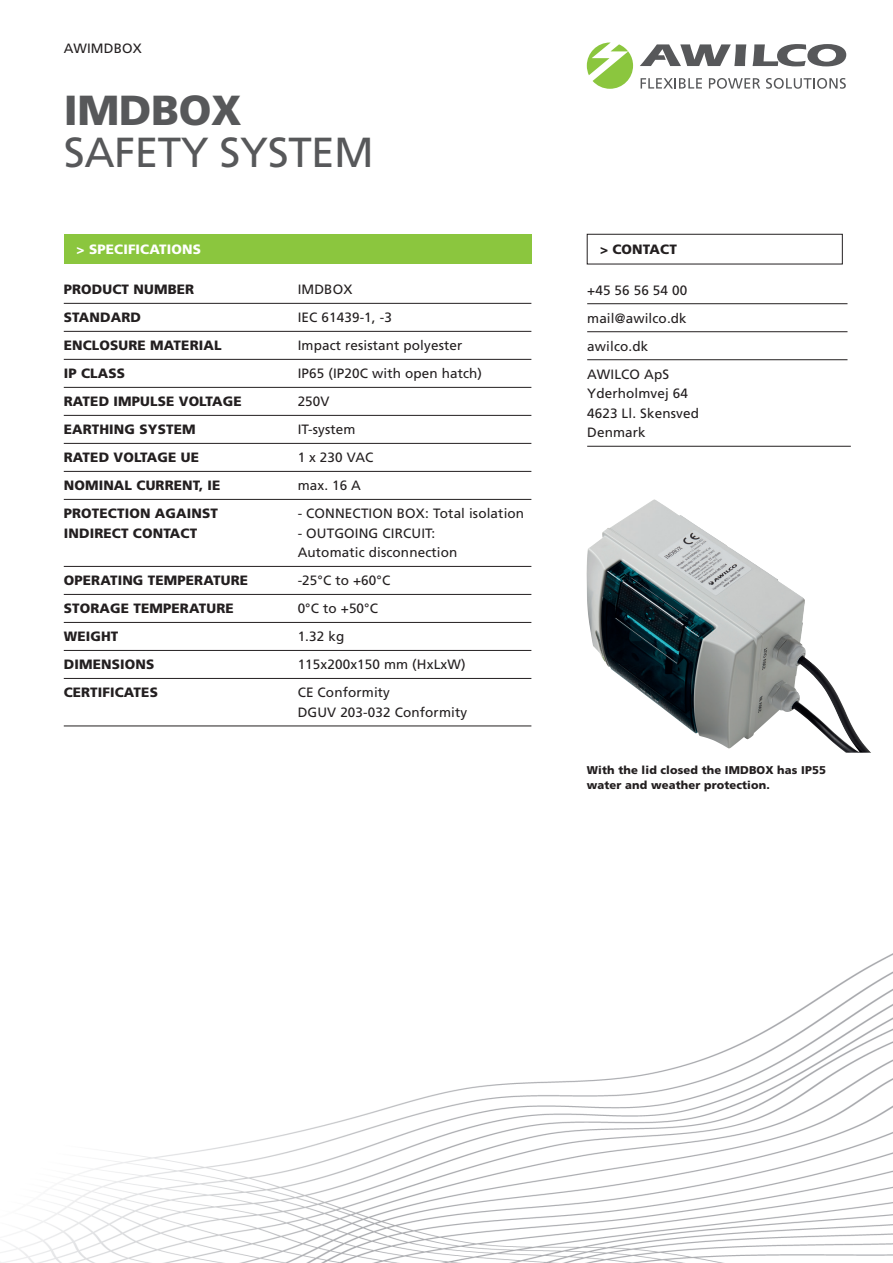
<style>
.page{position:relative;width:893px;height:1263px;background:#fff}
.page>*{position:absolute;margin:0;border:0;box-sizing:border-box;transform-origin:0 0}
.t1{font:42px "Frutiger LT Pro";letter-spacing:-.01em;color:#57585a}
.t2{font:900 42px "Frutiger LT Pro";letter-spacing:-.01em;color:#57585a}
.t3{font:13.5px/19.5px "Frutiger LT Pro";letter-spacing:.01em;color:#231f20}
.t4{font:900 13.5px "Frutiger LT Pro";letter-spacing:.01em;color:#231f20}
.t5{font:900 13.5px "Frutiger LT Pro";letter-spacing:.01em;color:#fff}
.t6{font:900 11.25px/15px "Frutiger LT Pro";letter-spacing:.01em;color:#231f20}
</style>
<div class="page">
<div style="left:64px;top:234px;width:467px;height:30px;background:#8bc63e"></div>
<img style="left:586px;top:499px;width:285px;height:254px">
<img style="left:0;top:953px;width:893px;height:310px">
<hr style="left:64px;top:303px;width:467px;height:1px;background:#231f20">
<hr style="left:64px;top:331px;width:467px;height:1px;background:#231f20">
<hr style="left:64px;top:359px;width:467px;height:1px;background:#231f20">
<hr style="left:64px;top:387px;width:467px;height:1px;background:#231f20">
<hr style="left:64px;top:415px;width:467px;height:1px;background:#231f20">
<hr style="left:64px;top:443px;width:467px;height:1px;background:#231f20">
<hr style="left:64px;top:471px;width:467px;height:1px;background:#231f20">
<hr style="left:64px;top:499px;width:467px;height:1px;background:#231f20">
<hr style="left:64px;top:566px;width:467px;height:1px;background:#231f20">
<hr style="left:64px;top:594px;width:467px;height:1px;background:#231f20">
<hr style="left:64px;top:622px;width:467px;height:1px;background:#231f20">
<hr style="left:64px;top:650px;width:467px;height:1px;background:#231f20">
<hr style="left:64px;top:678px;width:467px;height:1px;background:#231f20">
<hr style="left:64px;top:725px;width:467px;height:1px;background:#231f20">
<svg style="left:640px;top:44px;width:106px;height:22px"></svg>
<svg style="left:752px;top:44px;width:94px;height:22px"></svg>
<svg style="left:587px;top:43px;width:46px;height:46px"></svg>
<svg style="left:641px;top:78px;width:61px;height:11px"></svg>
<svg style="left:709px;top:78px;width:51px;height:11px"></svg>
<svg style="left:766px;top:78px;width:80px;height:11px"></svg>
<div style="left:587px;top:234px;width:256px;height:30px;border:1px solid #231f20"></div>
<hr style="left:587px;top:303px;width:260px;height:1px;background:#231f20">
<hr style="left:587px;top:331px;width:260px;height:1px;background:#231f20">
<hr style="left:587px;top:359px;width:260px;height:1px;background:#231f20">
<hr style="left:587px;top:446px;width:264px;height:1px;background:#231f20">
<p class="t3" style="left:64px;top:38px;width:79px">AWIMDBOX</p>
<h1 class="t2" style="left:64px;top:85px;width:179px">IMDBOX</h1>
<h1 class="t1" style="left:64px;top:128px;width:312px">SAFETY SYSTEM</h1>
<p class="t5" style="left:77px;top:241px;width:126px">&gt; SPECIFICATIONS</p>
<p class="t4" style="left:64px;top:281px;width:132px">PRODUCT NUMBER</p>
<p class="t3" style="left:298px;top:280px;width:56px">IMDBOX</p>
<p class="t4" style="left:64px;top:309px;width:79px">STANDARD</p>
<p class="t3" style="left:298px;top:308px;width:96px">IEC 61439-1, -3</p>
<p class="t4" style="left:64px;top:337px;width:159px">ENCLOSURE MATERIAL</p>
<p class="t3" style="left:298px;top:336px;width:166px">Impact resistant polyester</p>
<p class="t4" style="left:64px;top:365px;width:63px">IP CLASS</p>
<p class="t3" style="left:298px;top:364px;width:186px">IP65 (IP20C with open hatch)</p>
<p class="t4" style="left:64px;top:393px;width:179px">RATED IMPULSE VOLTAGE</p>
<p class="t3" style="left:298px;top:392px;width:33px">250V</p>
<p class="t4" style="left:64px;top:421px;width:133px">EARTHING SYSTEM</p>
<p class="t3" style="left:298px;top:420px;width:59px">IT-system</p>
<p class="t4" style="left:64px;top:449px;width:137px">RATED VOLTAGE UE</p>
<p class="t3" style="left:298px;top:448px;width:77px">1 x 230 VAC</p>
<p class="t4" style="left:64px;top:477px;width:158px">NOMINAL CURRENT, IE</p>
<p class="t3" style="left:298px;top:476px;width:65px">max. 16 A</p>
<p class="t4" style="left:64px;top:505px;width:156px">PROTECTION AGAINST</p>
<p class="t3" style="left:298px;top:504px;width:228px">- CONNECTION BOX: Total isolation</p>
<p class="t4" style="left:64px;top:525px;width:135px">INDIRECT CONTACT</p>
<p class="t3" style="left:298px;top:523px;width:161px">- OUTGOING CIRCUIT:<br>Automatic disconnection</p>
<p class="t4" style="left:64px;top:572px;width:186px">OPERATING TEMPERATURE</p>
<p class="t3" style="left:298px;top:571px;width:94px">-25°C to +60°C</p>
<p class="t4" style="left:64px;top:600px;width:171px">STORAGE TEMPERATURE</p>
<p class="t3" style="left:298px;top:599px;width:82px">0°C to +50°C</p>
<p class="t4" style="left:64px;top:628px;width:56px">WEIGHT</p>
<p class="t3" style="left:298px;top:627px;width:48px">1.32 kg</p>
<p class="t4" style="left:64px;top:656px;width:92px">DIMENSIONS</p>
<p class="t3" style="left:298px;top:655px;width:169px">115x200x150 mm (HxLxW)</p>
<p class="t4" style="left:64px;top:684px;width:96px">CERTIFICATES</p>
<p class="t3" style="left:298px;top:683px;width:171px">CE Conformity<br>DGUV 203-032 Conformity</p>
<p class="t4" style="left:600px;top:241px;width:78px">&gt; CONTACT</p>
<p class="t3" style="left:587px;top:276px;width:102px;line-height:28px">+45 56 56 54 00 mail@awilco.dk awilco.dk<br>AWILCO ApS</p>
<p class="t3" style="left:587px;top:384px;width:113px">Yderholmvej 64<br>4623 Ll. Skensved<br>Denmark</p>
<p class="t6" style="left:587px;top:762px;width:241px">With the lid closed the IMDBOX has IP55 water and weather protection.</p>
</div>
